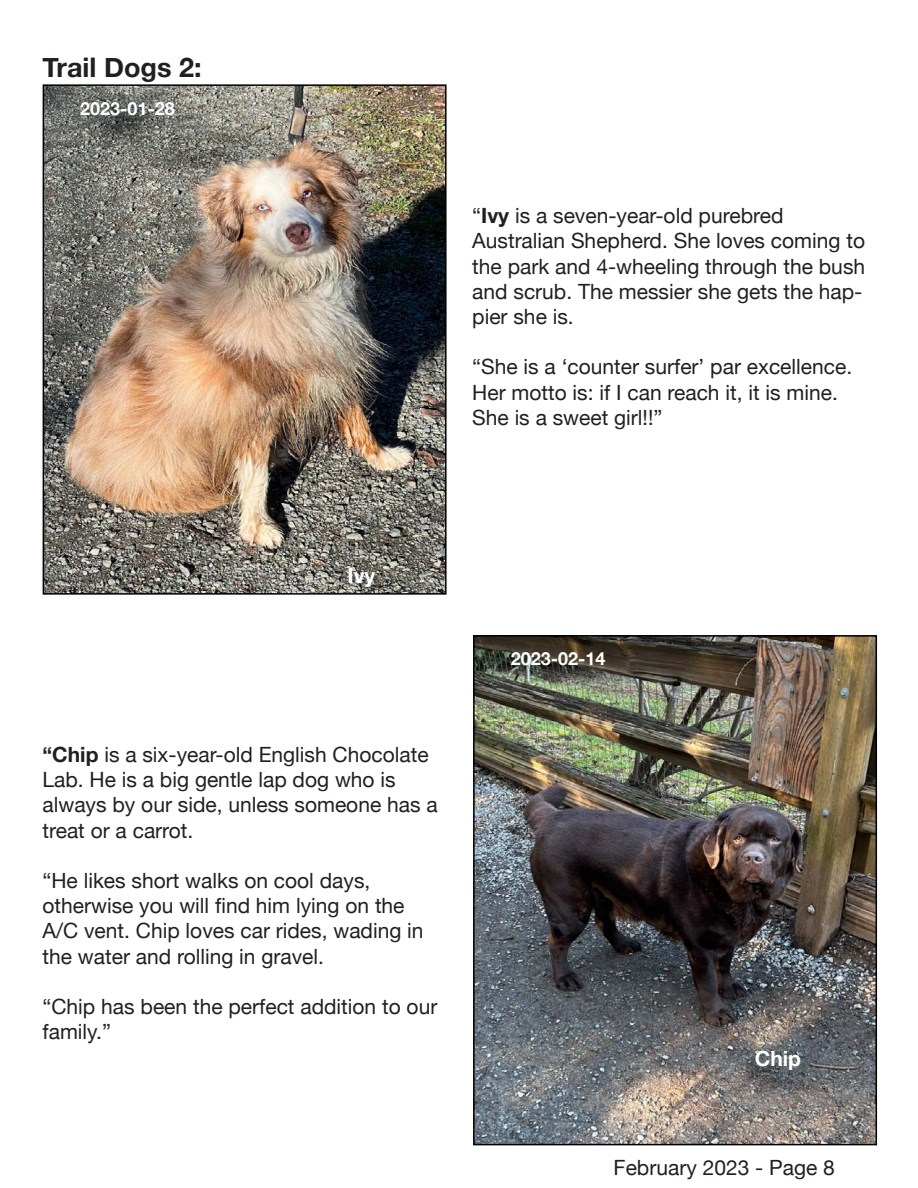
<style>
.page{position:relative;width:918px;height:1188px;background:#fff}
.page>*{position:absolute;margin:0;border:0;box-sizing:border-box;transform-origin:0 0}
.t1{font:700 27px "Helvetica Neue";color:#231f20}
.t2{font:21px/25.2px "Helvetica Neue";color:#231f20}
.t3{font:700 21px "Helvetica Neue";color:#fff}
.t4{font:700 18px "Helvetica Neue";color:#fff}
.s1{font-weight:700}
</style>
<div class="page">
<img style="left:46px;top:87px;width:398px;height:505px">
<div style="left:43px;top:84px;width:404px;height:511px;border:2px solid #000"></div>
<img style="left:476px;top:638px;width:398px;height:504px">
<div style="left:473px;top:635px;width:404px;height:510px;border:2px solid #000"></div>
<p class="t1" style="left:43px;top:46px;width:160px">Trail Dogs 2:</p>
<p class="t4" style="left:80px;top:95px;width:96px">2023-01-28</p>
<p class="t2" style="left:472px;top:204px;width:394px">“<span class="s1">Ivy</span> is a seven-year-old purebred Australian Shepherd. She loves coming to the park and 4-wheeling through the bush and scrub. The messier she gets the hap&shy;pier she is.</p>
<p class="t2" style="left:472px;top:355px;width:381px">“She is a ‘counter surfer’ par excellence.<br>Her motto is: if I can reach it, it is mine.<br>She is a sweet girl!!”</p>
<p class="t3" style="left:348px;top:559px;width:30px">Ivy</p>
<p class="t2" style="left:43px;top:743px;width:397px"><span class="s1">“Chip</span> is a six-year-old English Chocolate Lab. He is a big gentle lap dog who is always by our side, unless someone has a treat or a carrot.</p>
<p class="t2" style="left:43px;top:869px;width:383px">“He likes short walks on cool days, otherwise you will find him lying on the A/C vent. Chip loves car rides, wading in the water and rolling in gravel.</p>
<p class="t2" style="left:43px;top:995px;width:396px">“Chip has been the perfect addition to our family.”</p>
<p class="t4" style="left:511px;top:645px;width:96px">2023-02-14</p>
<p class="t3" style="left:755px;top:1042px;width:48px">Chip</p>
<p class="t2" style="left:614px;top:1156px;width:223px">February 2023 - Page 8</p>
</div>
